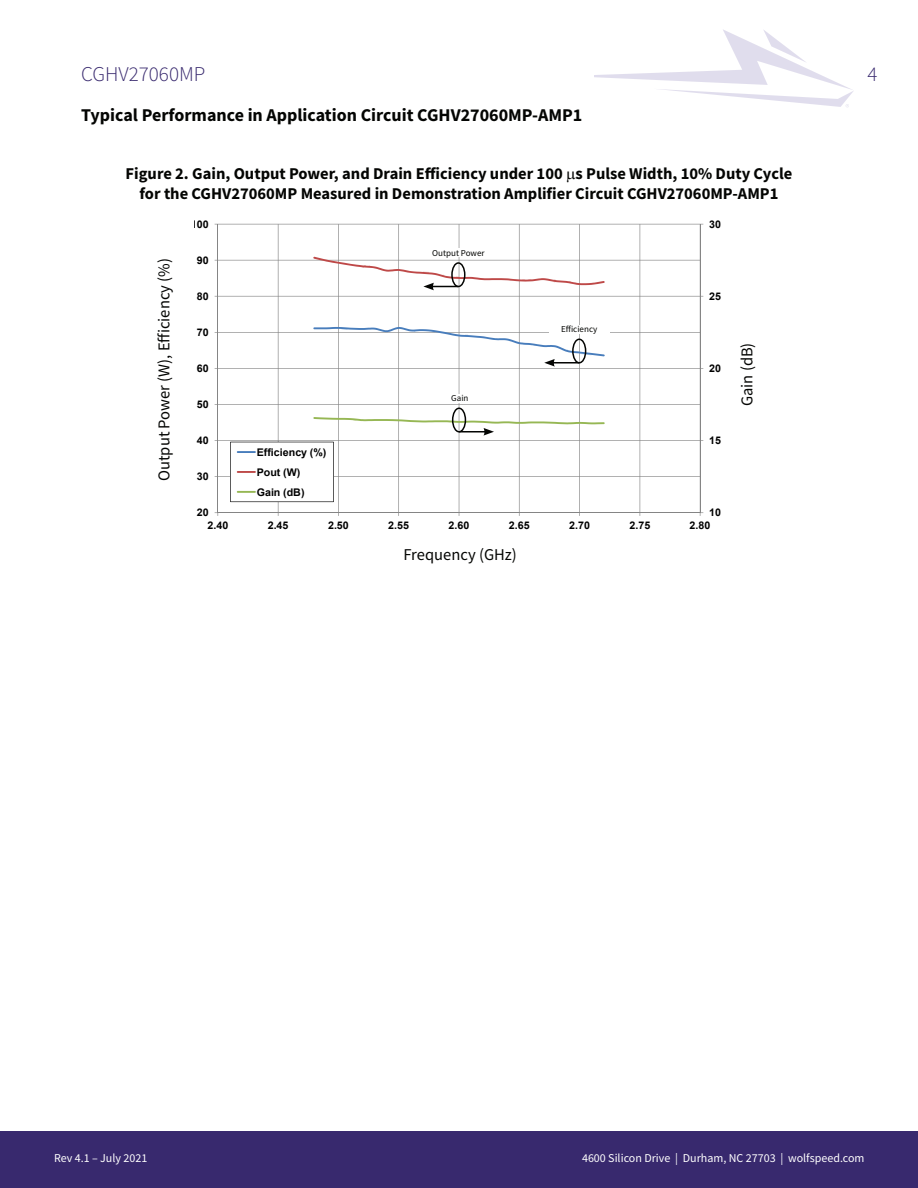
<style>
.page{position:relative;width:918px;height:1188px;background:#fff}
.page>*{position:absolute;margin:0;border:0;box-sizing:border-box;transform-origin:0 0}
.t1{font:300 21px "Source Sans Pro";color:#38296e}
.t2{font:700 18px "Source Sans Pro";color:#040503}
.t3{font:700 16.5px/19.8px "Source Sans Pro";color:#040503;text-align:center}
.t4{font:16.5px "Source Sans Pro";color:#040503}
.t5{font:700 12.6px/14.4px "Arial";color:#000;text-align:center}
.t6{font:700 12.3px "Arial";color:#000}
.t7{font:12px "Source Sans Pro";color:#fff}
.t8{font:700 10.5px/20px "Arial";letter-spacing:.005em;color:#000}
.t9{font:9px "Source Sans Pro";color:#040503}
</style>
<div class="page">
<svg style="left:594px;top:29px;width:259px;height:78px"></svg>
<div style="left:0;top:1131px;width:918px;height:57px;background:#38296e"></div>
<svg style="left:214px;top:223px;width:490px;height:170px"></svg>
<svg style="left:214px;top:393px;width:490px;height:123px"></svg>
<svg style="left:313px;top:257px;width:292px;height:33px"></svg>
<svg style="left:313px;top:327px;width:292px;height:40px"></svg>
<div style="left:452px;top:408px;width:14px;height:25px;border:2px solid #040503;border-radius:50%"></div>
<svg style="left:313px;top:417px;width:292px;height:19px"></svg>
<div style="left:428px;top:249px;width:61px;height:8px;background:#fff"></div>
<div style="left:549px;top:325px;width:61px;height:8px;background:#fff"></div>
<div style="left:429px;top:394px;width:61px;height:8px;background:#fff"></div>
<p class="t1" style="left:81px;top:61px;width:126px">CGHV27060MP</p>
<p class="t1" style="left:867px;top:61px;width:12px">4</p>
<p class="t2" style="left:81px;top:103px;width:503px">Typical Performance in Application Circuit CGHV27060MP-AMP1</p>
<p class="t3" style="left:126px;top:164px;width:668px">Figure 2. Gain, Output Power, and Drain Efficiency under 100 s Pulse Width, 10% Duty Cycle for the CGHV27060MP Measured in Demonstration Amplifier Circuit CGHV27060MP-AMP1</p>
<p class="t5" style="left:278px;top:166px;width:359px">Pulsed Psat @ Pin = 33 dBm, 10% duty, 100 uS pulse width<br>Vdd = 50 V, Idq = 125 mA, Tcase = 25°C</p>
<p class="t4" style="left:154px;top:481px;width:224px;rotate:-90deg">Output Power (W), Efficiency (%)</p>
<p class="t8" style="left:191px;top:214px;width:19px">100</p>
<p class="t8" style="left:709px;top:214px;width:13px">30</p>
<p class="t8" style="left:197px;top:250px;width:13px">90</p>
<p class="t9" style="left:432px;top:247px;width:54px">Output Power</p>
<p class="t8" style="left:197px;top:286px;width:13px">80</p>
<p class="t8" style="left:709px;top:286px;width:13px">25</p>
<p class="t8" style="left:197px;top:322px;width:13px">70</p>
<p class="t9" style="left:561px;top:323px;width:38px">Efficiency</p>
<p class="t8" style="left:197px;top:358px;width:13px">60</p>
<p class="t8" style="left:709px;top:358px;width:13px">20</p>
<p class="t8" style="left:197px;top:394px;width:13px">50</p>
<p class="t9" style="left:451px;top:392px;width:19px">Gain</p>
<p class="t8" style="left:197px;top:431px;width:13px">40</p>
<p class="t8" style="left:709px;top:431px;width:13px">15</p>
<p class="t8" style="left:197px;top:467px;width:13px">30</p>
<p class="t8" style="left:257px;top:442px;width:71px">Efficiency (%)<br>Pout (W)<br>Gain (dB)</p>
<p class="t8" style="left:197px;top:503px;width:13px">20</p>
<p class="t8" style="left:709px;top:503px;width:13px">10</p>
<p class="t8" style="left:207px;top:515px;width:22px">2.40</p>
<p class="t8" style="left:268px;top:515px;width:22px">2.45</p>
<p class="t8" style="left:328px;top:515px;width:22px">2.50</p>
<p class="t8" style="left:388px;top:515px;width:22px">2.55</p>
<p class="t8" style="left:449px;top:515px;width:22px">2.60</p>
<p class="t8" style="left:509px;top:515px;width:22px">2.65</p>
<p class="t8" style="left:569px;top:515px;width:22px">2.70</p>
<p class="t8" style="left:629px;top:515px;width:22px">2.75</p>
<p class="t8" style="left:690px;top:515px;width:22px">2.80</p>
<p class="t6" style="left:409px;top:541px;width:101px">Frequency (GHz)</p>
<p class="t4" style="left:403px;top:544px;width:115px">Frequency (GHz)</p>
<p class="t4" style="left:737px;top:406px;width:65px;rotate:-90deg">Gain (dB)</p>
<p class="t7" style="left:54px;top:1150px;width:95px">Rev 4.1 – July 2021</p>
<p class="t7" style="left:582px;top:1150px;width:284px">4600 Silicon Drive | Durham, NC 27703 | wolfspeed.com</p>
</div>
